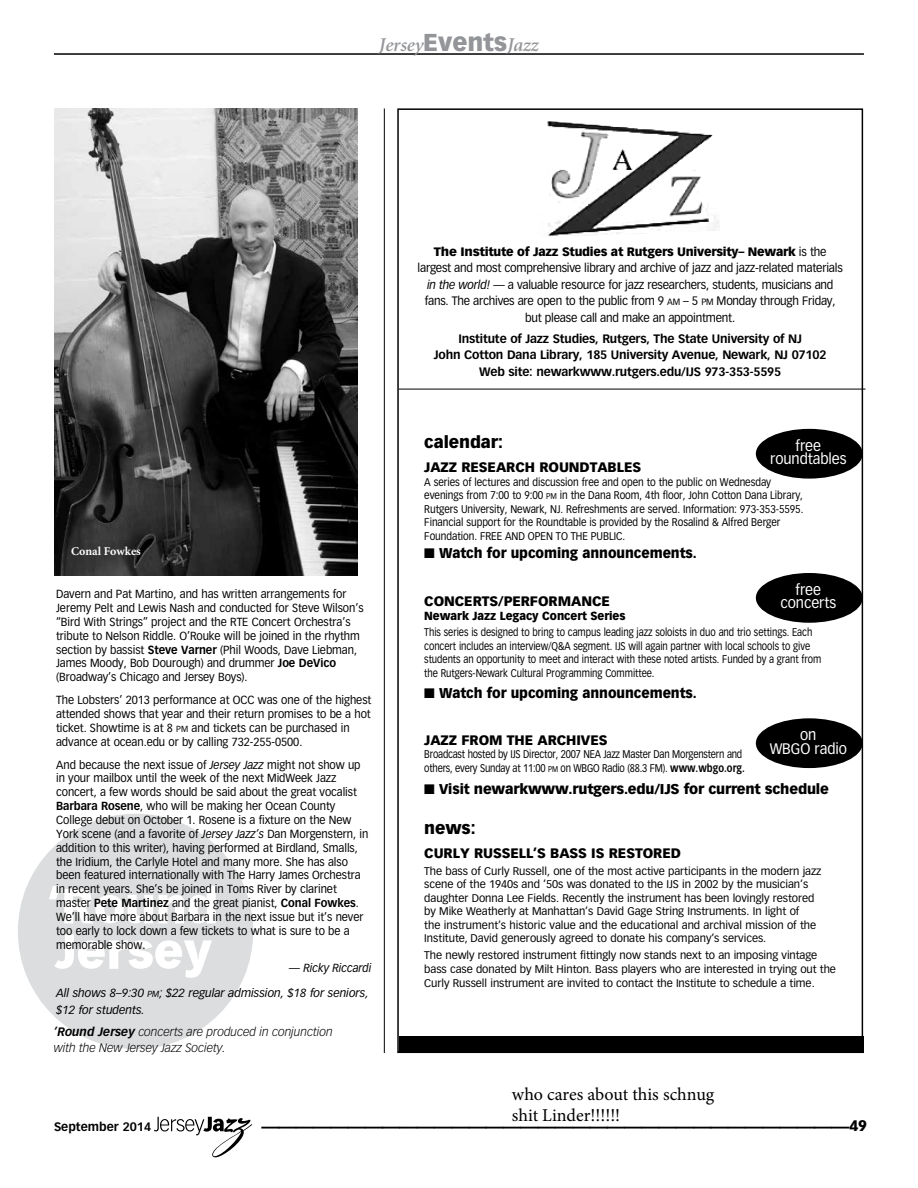
<style>
.page{position:relative;width:918px;height:1188px;background:#fff}
.page>*{position:absolute;margin:0;border:0;box-sizing:border-box;transform-origin:0 0}
.t1{font:700 36px "Vectora LH";color:#000}
.t2{font:italic 600 19.5px "Minion";letter-spacing:-.005em;color:#939598}
.t3{font:18px/21.6px "Minion Pro";color:#000}
.t4{font:900 16.5px "Vectora LH";letter-spacing:-.005em;color:#000}
.t5{font:15px/13.5px "Vectora LH";letter-spacing:-.005em;color:#fff;text-align:center;scale:.95 1}
.t6{font:900 15px "Vectora LH";color:#000}
.t7{font:900 13.95px "Vectora LH";letter-spacing:-.005em;color:#000;scale:.95 1}
.t8{font:900 13.5px "Vectora LH";letter-spacing:-.005em;color:#000}
.t9{font:12px/16.5px "Vectora LH";letter-spacing:-.02em;color:#000;text-align:center;scale:.95 1}
.t10{font:700 12px/16.5px "Vectora LH";letter-spacing:-.015em;color:#000;text-align:center}
.t11{font:italic 300 12px/16.5px "Vectora LH";letter-spacing:-.005em;color:#000}
.t12{font:700 12px "Minion";color:#fff}
.t13{font:11.55px/13.8px "Vectora LH";letter-spacing:-.005em;color:#000;scale:.95 1}
.t14{font:italic 11.55px/16.5px "Vectora LH";letter-spacing:-.005em;color:#000}
.t15{font:900 11.55px "Vectora LH";letter-spacing:-.005em;color:#000;scale:.95 1}
.t16{font:italic 11.55px "Vectora LH";letter-spacing:-.005em;color:#000;scale:.95 1}
.t17{font:10.95px/13.5px "Vectora LH";letter-spacing:-.005em;color:#000}
.t18{font:10.95px/13.5px "Vectora LH";letter-spacing:-.005em;color:#000;scale:.85 1}
.t19{font:10.95px/13.5px "Vectora LH";letter-spacing:-.005em;color:#000;scale:.9 1}
.s1{font-family:"Vectora LH";font-weight:900;font-style:normal;font-size:24px}
.s2{font-weight:700}
.s3{font-size:8.7px}
.s4{font-style:italic}
.s5{font-style:inherit}
.s6{font-weight:900}
.s7{font-size:9px}
.s8{font-size:8.25px}
</style>
<div class="page">
<svg style="left:154px;top:1117px;width:98px;height:40px"></svg>
<div style="left:18px;top:814px;width:235px;height:235px;background:#dcddde;border-radius:50%"></div>
<svg style="left:49px;top:886px;width:167px;height:37px"></svg>
<svg style="left:55px;top:934px;width:157px;height:44px"></svg>
<hr style="left:54px;top:54px;width:810px;height:1px;background:#000">
<div style="left:399px;top:1037px;width:464px;height:16px;background:#000"></div>
<img style="left:547px;top:121px;width:172px;height:116px">
<hr style="left:399px;top:389px;width:467px;height:1px;background:#000">
<div style="left:756px;top:573px;width:107px;height:50px;background:#000;border-radius:50%"></div>
<div style="left:756px;top:718px;width:107px;height:50px;background:#000;border-radius:50%"></div>
<div style="left:756px;top:429px;width:107px;height:50px;background:#000;border-radius:50%"></div>
<hr style="left:384px;top:108px;width:1px;height:945px;background:#000">
<img style="left:54px;top:108px;width:303px;height:468px">
<h2 class="t2" style="left:379px;top:35px;width:161px">Jersey<span class="s1">Events</span>Jazz</h2>
<p class="t12" style="left:71px;top:546px;width:71px">Conal Fowkes</p>
<p class="t13" style="left:56px;top:587px;width:325px">Davern and Pat Martino, and has written arrangements for Jeremy Pelt and Lewis Nash and conducted for Steve Wilson’s “Bird With Strings” project and the RTE Concert Orchestra’s tribute to Nelson Riddle. O’Rouke will be joined in the rhythm section by bassist <span class="s2">Steve Varner</span> (Phil Woods, Dave Liebman, James Moody, Bob Dourough) and drummer <span class="s2">Joe DeVico </span>(Broadway’s Chicago and Jersey Boys).</p>
<p class="t13" style="left:56px;top:693px;width:333px">The Lobsters’ 2013 performance at OCC was one of the highest attended shows that year and their return promises to be a hot ticket. Showtime is at 8 <span class="s3">PM</span> and tickets can be purchased in advance at ocean.edu or by calling 732-255-0500.</p>
<p class="t13" style="left:56px;top:758px;width:330px">And because the next issue of <span class="s4">Jersey Jazz</span> might not show up in your mailbox until the week of the next MidWeek Jazz concert, a few words should be said about the great vocalist <span class="s2">Barbara Rosene</span>, who will be making her Ocean County College debut on October 1. Rosene is a fixture on the New York scene (and a favorite of <span class="s4">Jersey Jazz’s</span> Dan Morgenstern, in addition to this writer), having performed at Birdland, Smalls, the Iridium, the Carlyle Hotel and many more. She has also been featured internationally with The Harry James Orchestra in recent years. She’s be joined in Toms River by clarinet master <span class="s2">Pete Martinez</span> and the great pianist, <span class="s2">Conal Fowkes</span>.<br>We’ll have more about Barbara in the next issue but it’s never too early to lock down a few tickets to what is sure to be a memorable show.</p>
<p class="t16" style="left:289px;top:961px;width:88px">— Ricky Riccardi</p>
<p class="t14" style="left:56px;top:985px;width:314px">All shows 8–9:30 <span class="s3">pm</span><span class="s5">;</span> $22 regular admission, $18 for seniors, $12 for students.</p>
<p class="t11" style="left:54px;top:1023px;width:280px"><span class="s2">’Round Jersey</span> concerts are produced in conjunction with the New Jersey Jazz Society.</p>
<p class="t9" style="left:418px;top:243px;width:449px"><span class="s6">The Institute of Jazz Studies at Rutgers U niversity– Newark</span> is the largest and most comprehensive library and archive of jazz and jazz-related materials <span class="s4">in the world!</span> — a valuable resource for jazz researchers, students, musicians and fans. The archives are open to the public from 9 <span class="s7">AM</span> – 5 <span class="s7">PM</span> Monday through Friday, but please call and make an appointment.</p>
<p class="t10" style="left:434px;top:330px;width:394px">Institute of Jazz Studies, Rutgers, The State University of NJ<br>John Cotton Dana Library, 185 University Avenue, Newark, NJ 07102<br>Web site: newarkwww.rutgers.edu/IJS 973-353-5595</p>
<h3 class="t4" style="left:424px;top:432px;width:80px">calendar:</h3>
<p class="t8" style="left:424px;top:459px;width:217px">Jazz Research RoundTables</p>
<p class="t19" style="left:424px;top:475px;width:423px">A series of lectures and discussion free and open to the public on Wednesday evenings from 7:00 to 9:00 <span class="s8">PM</span> in the Dana Room, 4th floor, John Cotton Dana Library, Rutgers University, Newark, NJ. Refreshments are served. Information: 973-353-5595.<br>Financial support for the Roundtable is provided by the Rosalind &amp; Alfred Berger Foundation. FREE AND OPEN TO THE PUBLIC.</p>
<p class="t7" style="left:424px;top:544px;width:288px">■ Watch for upcoming announcements.</p>
<p class="t5" style="left:770px;top:439px;width:82px">free roundtables</p>
<p class="t5" style="left:780px;top:583px;width:60px">free concerts</p>
<p class="t8" style="left:424px;top:592px;width:41px">CONCERT</p>
<p class="t8" style="left:490px;top:592px;width:112px">S/PERFORMANCE</p>
<p class="t15" style="left:424px;top:608px;width:213px">Newark Jazz Legacy Concert Series</p>
<p class="t18" style="left:424px;top:626px;width:469px">This series is designed to bring to campus leading jazz soloists in duo and trio settings. Each concert includes an interview/Q&amp;A segment. IJS will again partner with local schools to give students an opportunity to meet and interact with these noted artists. Funded by a grant from the Rutgers-Newark Cultural Programming Committee.</p>
<p class="t7" style="left:424px;top:685px;width:288px">■ Watch for upcoming announcements.</p>
<p class="t5" style="left:770px;top:728px;width:83px">on<br>WBGO radio</p>
<p class="t8" style="left:424px;top:732px;width:184px">Jazz f rom the Archives</p>
<p class="t18" style="left:424px;top:748px;width:379px">Broadcast hosted by IJS Director, 2007 NEA Jazz Master Dan Morgenstern and others, every Sunday at 11:00 <span class="s8">PM</span> on WBGO Radio (88.3 FM). <span class="s2">www.wbgo.org.</span></p>
<p class="t7" style="left:424px;top:780px;width:427px">■ Visit newarkwww.rutgers.edu/IJS for current schedule</p>
<h3 class="t4" style="left:424px;top:818px;width:53px">news:</h3>
<p class="t8" style="left:424px;top:845px;width:11px">CUR</p>
<p class="t8" style="left:453px;top:845px;width:193px">LY RUSSE LL’S BASS IS RESTORED</p>
<p class="t17" style="left:424px;top:864px;width:399px">The bass of Curly Russell, one of the most active participants in the modern jazz scene of the 1940s and ’50s was donated to the IJS in 2002 by the musician’s daughter Donna Lee Fields. Recently the instrument has been lovingly restored by Mike Weatherly at Manhattan’s David Gage String Instruments. In light of<br>the instrument’s historic value and the educational and archival mission of the Institute, David generously agreed to donate his company’s services.</p>
<p class="t17" style="left:424px;top:949px;width:413px">The newly restored instrument fittingly now stands next to an imposing vintage bass case donated by Milt Hinton. Bass players who are interested in trying out the<br>Curly Russell instrument are invited to contact the Institute to schedule a time.</p>
<h3 class="t3" style="left:512px;top:1083px;width:204px">who cares about this schnug shit Linder!!!!!!</h3>
<p class="t10" style="left:54px;top:1119px;width:99px">September 2014</p>
<h1 class="t1" style="left:261px;top:1089px;width:590px">__________________________________</h1>
<p class="t6" style="left:849px;top:1117px;width:19px">49</p>
</div>
